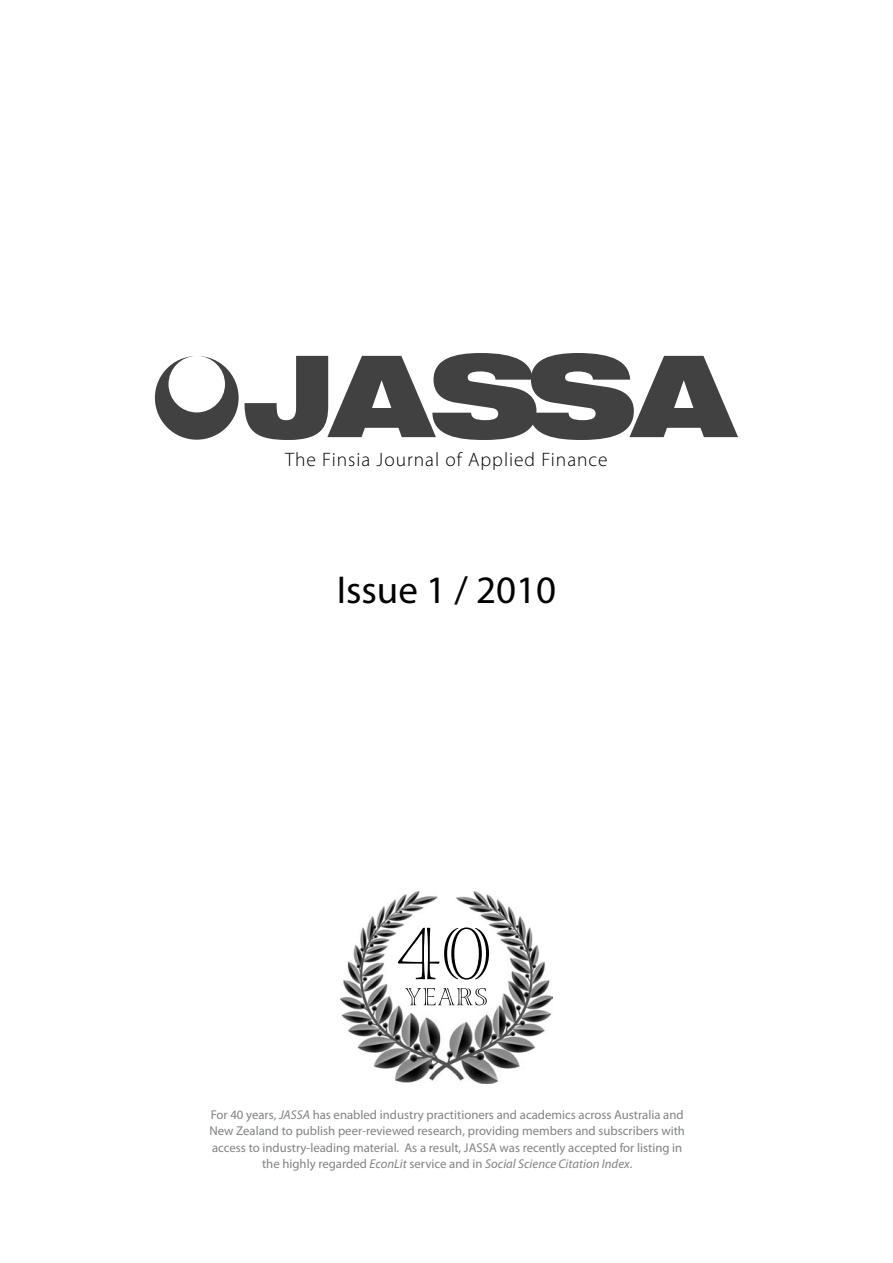
<style>
.page{position:relative;width:893px;height:1263px;background:#fff}
.page>*{position:absolute;margin:0;border:0;box-sizing:border-box;transform-origin:0 0}
.t1{font:39px "Myriad Pro";color:#000}
.t2{font:300 19.5px "Myriad Pro";letter-spacing:.05em;color:#000}
.t3{font:12.75px/16.5px "Myriad Pro";color:#808284;text-align:center}
.s1{font-style:italic}
</style>
<div class="page">
<svg style="left:245px;top:353px;width:493px;height:87px"></svg>
<svg style="left:155px;top:356px;width:84px;height:84px"></svg>
<img style="left:340px;top:892px;width:213px;height:191px">
<svg style="left:398px;top:927px;width:91px;height:52px"></svg>
<svg style="left:405px;top:988px;width:82px;height:17px"></svg>
<h2 class="t2" style="left:285px;top:448px;width:324px">The Finsia Journal of Applied Finance</h2>
<h1 class="t1" style="left:337px;top:566px;width:221px">Issue 1 / 2010</h1>
<p class="t3" style="left:209px;top:1106px;width:477px">For 40 years, <span class="s1">JASSA</span> has enabled industry practitioners and academics across Australia and New Zealand to publish peer-reviewed research, providing members and subscribers with access to industry-leading material. As a result, JASSA was recently accepted for listing in the highly regarded <span class="s1">EconLit</span> service and in <span class="s1">Social Science Citation Index</span>.</p>
</div>
